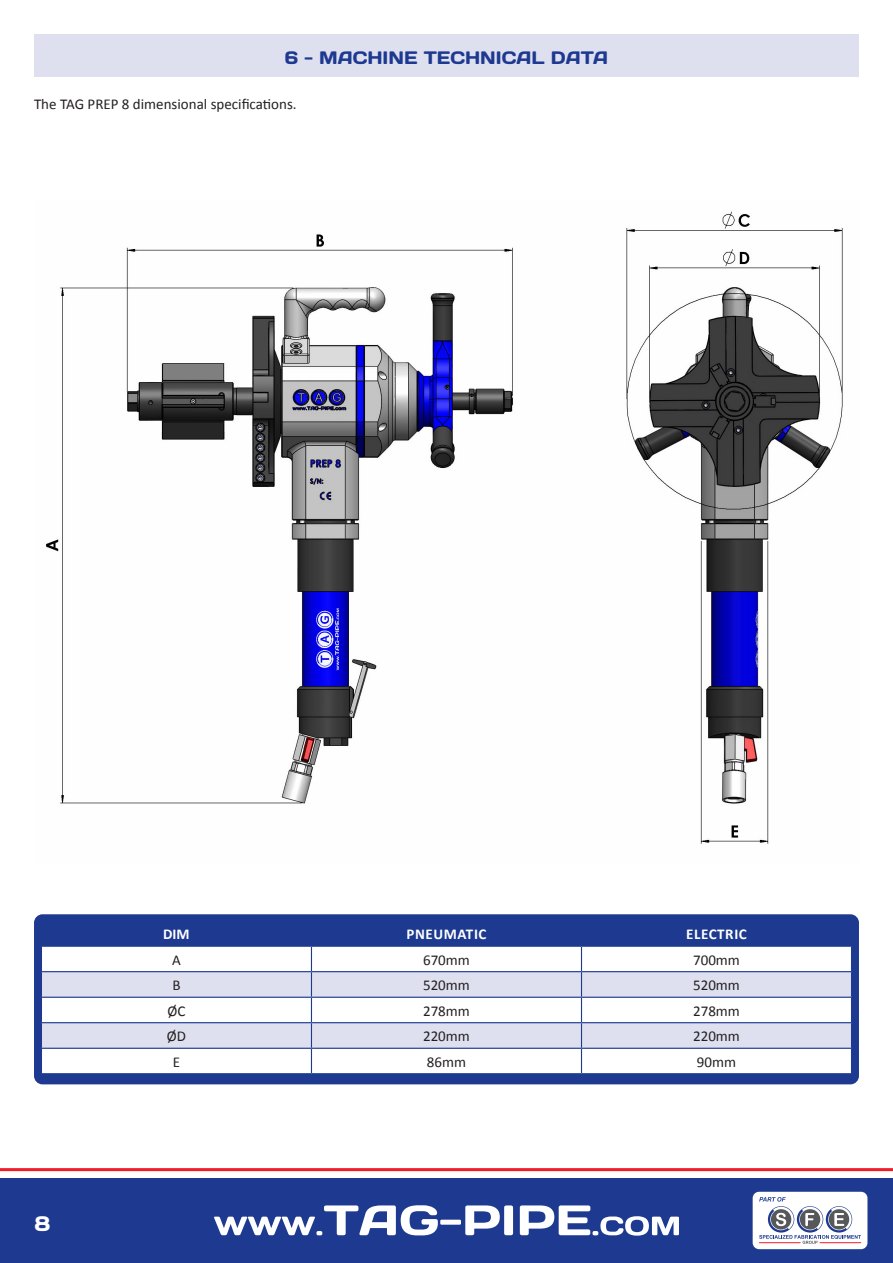
<style>
.page{position:relative;width:893px;height:1263px;background:#fff}
.page>*{position:absolute;margin:0;border:0;box-sizing:border-box;transform-origin:0 0}
.t1{font:21px "Days One";color:#fff}
.t2{font:18px "Days One";color:#1d3a90}
.t3{font:15px "Calibri";color:#231f20}
.t4{font:700 15px "Calibri";letter-spacing:.04em;color:#fff}
</style>
<div class="page">
<div style="left:0;top:1178px;width:893px;height:85px;background:#1d3a90"></div>
<hr style="left:0;top:1168px;width:893px;height:3px;background:#ee1c28">
<svg style="left:214px;top:1205px;width:299px;height:30px"></svg>
<svg style="left:520px;top:1205px;width:159px;height:30px"></svg>
<div style="left:753px;top:1192px;width:114px;height:57px;background:#fff;border-radius:6px"></div>
<svg style="left:759px;top:1197px;width:102px;height:47px"></svg>
<div style="left:34px;top:34px;width:825px;height:43px;background:#dfe0ef"></div>
<img style="left:46px;top:211px;width:797px;height:633px">
<div style="left:34px;top:914px;width:825px;height:170px;background:#1d3a90;border-radius:9px"></div>
<svg style="left:41px;top:946px;width:811px;height:127px;background:#e7e9f3"></svg>
<p class="t2" style="left:285px;top:46px;width:325px">6 - MACHINE TECHNICAL DATA</p>
<p class="t3" style="left:34px;top:95px;width:264px">The TAG PREP 8 dimensional specifications.</p>
<h1 class="t1" style="left:35px;top:1210px;width:17px">8</h1>
<p class="t4" style="left:163px;top:924px;width:28px">DIM</p>
<p class="t4" style="left:406px;top:924px;width:82px">PNEUMATIC</p>
<p class="t4" style="left:686px;top:924px;width:62px">ELECTRIC</p>
<p class="t3" style="left:172px;top:950px;width:10px">A</p>
<p class="t3" style="left:423px;top:950px;width:48px">670mm</p>
<p class="t3" style="left:693px;top:950px;width:48px">700mm</p>
<p class="t3" style="left:172px;top:975px;width:10px">B</p>
<p class="t3" style="left:423px;top:975px;width:48px">520mm</p>
<p class="t3" style="left:693px;top:975px;width:48px">520mm</p>
<p class="t3" style="left:167px;top:1001px;width:19px">ØC</p>
<p class="t3" style="left:423px;top:1001px;width:48px">278mm</p>
<p class="t3" style="left:693px;top:1001px;width:48px">278mm</p>
<p class="t3" style="left:167px;top:1027px;width:21px">ØD</p>
<p class="t3" style="left:423px;top:1027px;width:48px">220mm</p>
<p class="t3" style="left:693px;top:1027px;width:48px">220mm</p>
<p class="t3" style="left:173px;top:1052px;width:9px">E</p>
<p class="t3" style="left:427px;top:1052px;width:41px">86mm</p>
<p class="t3" style="left:697px;top:1052px;width:41px">90mm</p>
</div>
